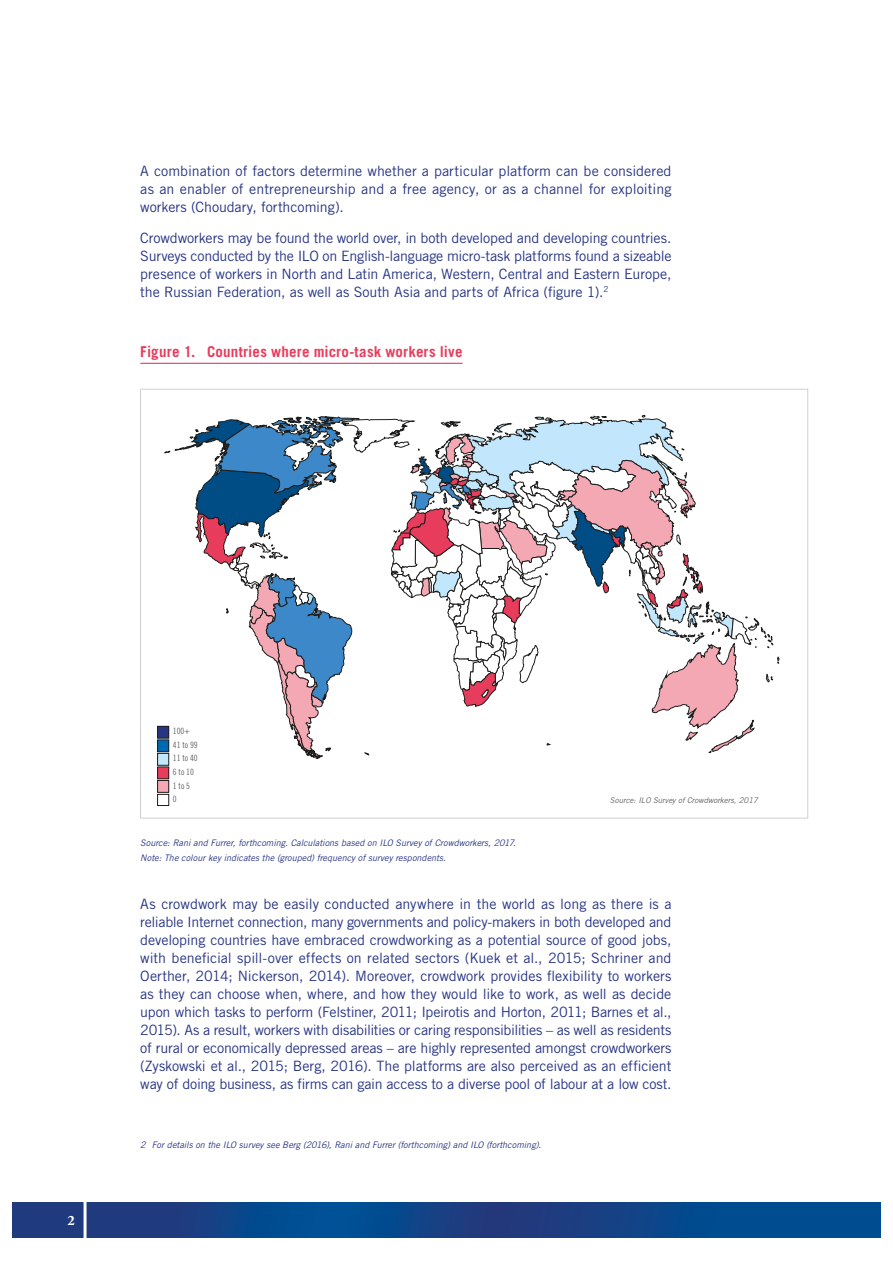
<style>
.page{position:relative;width:893px;height:1263px;background:#fff}
.page>*{position:absolute;margin:0;border:0;box-sizing:border-box;transform-origin:0 0}
.t1{font:700 15px "Trade Gothic LT Std";letter-spacing:.01em;color:#e83c5c}
.t2{font:14.25px/18px "Trade Gothic LT Std";letter-spacing:-.005em;color:#283583;text-align:justify}
.t3{font:700 14.25px "Adobe Garamond Pro";color:#fff}
.t4{font:italic 9px/15px "Trade Gothic LT Std";color:#283583}
.t5{font:8.7px/13.6px "Trade Gothic LT Std Cn 18";color:#646363}
.t6{font:italic 7.95px "Trade Gothic LT Std";color:#646363}
</style>
<div class="page">
<svg style="left:13px;top:1202px;width:867px;height:35px;background:#0f4487"></svg>
<hr style="left:84px;top:1189px;width:3px;height:62px;background:#fff">
<hr style="left:140px;top:363px;width:323px;height:1px;background:#e83c5c">
<svg style="left:165px;top:362px;width:644px;height:457px"></svg>
<div style="left:158px;top:753px;width:11px;height:12px;background:#c2e6fb"></div>
<div style="left:158px;top:753px;width:11px;height:12px;border:1px solid #1d1d1b"></div>
<div style="left:158px;top:767px;width:11px;height:12px;background:#e83c5c"></div>
<div style="left:158px;top:767px;width:11px;height:12px;border:1px solid #1d1d1b"></div>
<div style="left:158px;top:726px;width:11px;height:12px;background:#283583"></div>
<div style="left:158px;top:726px;width:11px;height:12px;border:1px solid #1d1d1b"></div>
<div style="left:158px;top:740px;width:11px;height:12px;background:#0069b4"></div>
<div style="left:158px;top:740px;width:11px;height:12px;border:1px solid #1d1d1b"></div>
<div style="left:158px;top:794px;width:11px;height:11px;background:#fff"></div>
<div style="left:158px;top:794px;width:11px;height:11px;border:1px solid #1d1d1b"></div>
<div style="left:158px;top:780px;width:11px;height:12px;background:#f4a8b4"></div>
<div style="left:158px;top:780px;width:11px;height:12px;border:1px solid #1d1d1b"></div>
<p class="t2" style="left:140px;top:162px;width:533px">A combination of factors determine whether a particular platform can be considered as an enabler of entrepreneurship and a free agency, or as a channel for exploiting workers (Choudary, forthcoming).</p>
<p class="t2" style="left:140px;top:229px;width:533px">Crowdworkers may be found the world over, in both developed and developing countries.<br>Surveys conducted by the ILO on English-language micro-task platforms found a sizeable presence of workers in North and Latin America, Western, Central and Eastern Europe, the Russian Federation, as well as South Asia and parts of Africa (figure 1).<sup>2</sup></p>
<p class="t1" style="left:140px;top:343px;width:324px">Figure 1. Countries where micro-task workers live</p>
<p class="t3" style="left:67px;top:1212px;width:9px">2</p>
<p class="t5" style="left:173px;top:724px;width:27px">100+<br>41 to 99<br>11 to 40<br>6 to 10<br>1 to 5<br>0</p>
<p class="t6" style="left:610px;top:795px;width:150px">Source: ILO Survey of Crowdworkers, 2017</p>
<p class="t4" style="left:140px;top:835px;width:377px">Source: Rani and Furrer, forthcoming. Calculations based on ILO Survey of Crowdworkers, 2017.<br>Note: The colour key indicates the (grouped) frequency of survey respondents.</p>
<p class="t2" style="left:140px;top:895px;width:533px">As crowdwork may be easily conducted anywhere in the world as long as there is a reliable Internet connection, many governments and policy-makers in both developed and developing countries have embraced crowdworking as a potential source of good jobs, with beneficial spill-over effects on related sectors (Kuek et al., 2015; Schriner and Oerther, 2014; Nickerson, 2014). Moreover, crowdwork provides flexibility to workers as they can choose when, where, and how they would like to work, as well as decide upon which tasks to perform (Felstiner, 2011; Ipeirotis and Horton, 2011; Barnes et al., 2015). As a result, workers with disabilities or caring responsibilities – as well as residents of rural or economically depressed areas – are highly represented amongst crowdworkers (Zyskowski et al., 2015; Berg, 2016). The platforms are also perceived as an efficient way of doing business, as firms can gain access to a diverse pool of labour at a low cost.</p>
<p class="t4" style="left:140px;top:1137px;width:402px">2 For details on the ILO survey see Berg (2016), Rani and Furrer (forthcoming) and ILO (forthcoming).</p>
</div>
